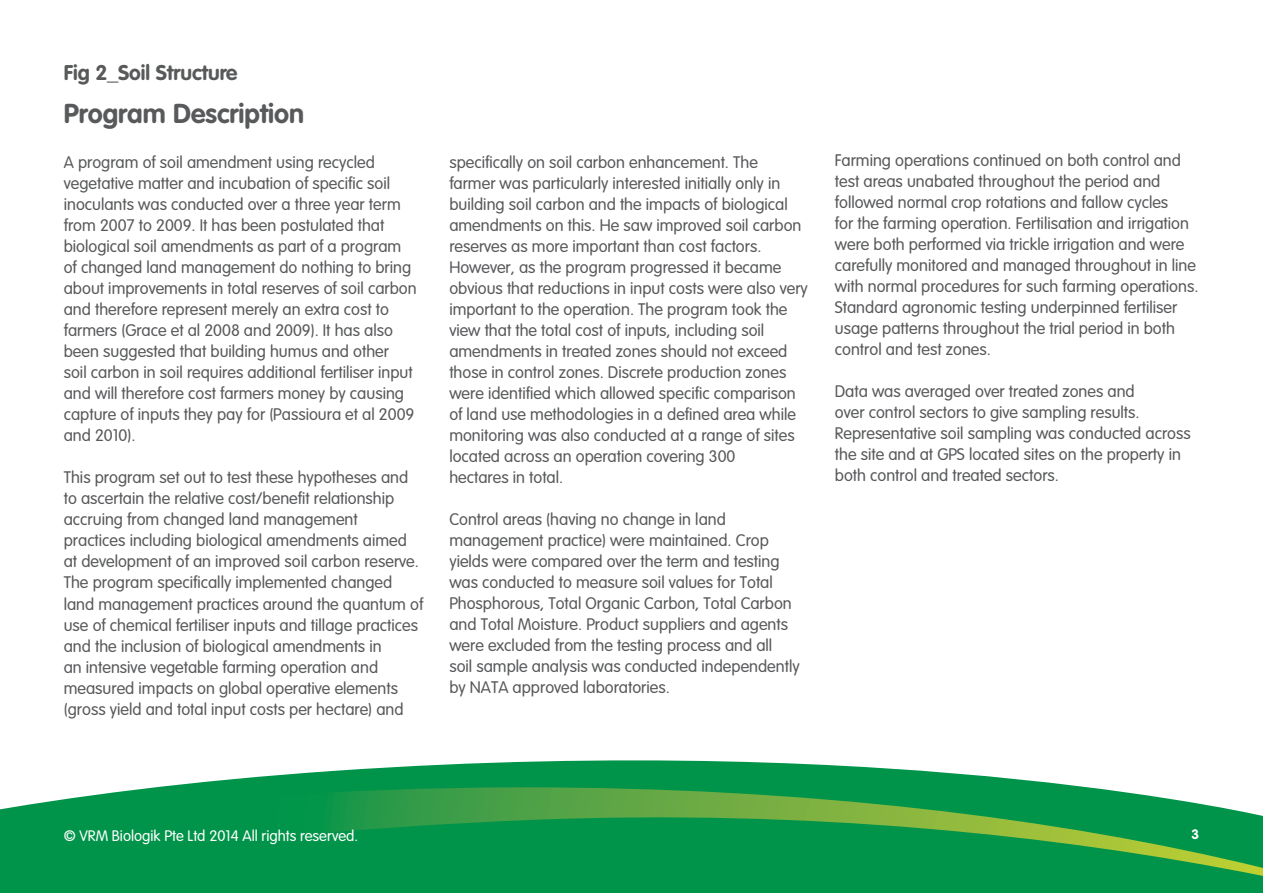
<style>
.page{position:relative;width:1263px;height:893px;background:#fff}
.page>*{position:absolute;margin:0;border:0;box-sizing:border-box;transform-origin:0 0}
.t1{font:700 27px "VAG Rounded";color:#58595b}
.t2{font:700 21px "VAG Rounded";color:#58595b}
.t3{font:300 16.5px/21px "VAG Rounded";color:#58595b}
.t4{font:300 15px "VAG Rounded";color:#fff}
.t5{font:700 13.5px "VAG Rounded";color:#fff}
</style>
<div class="page">
<svg style="left:0;top:760px;width:1263px;height:133px;fill:#00944a"></svg>
<svg style="left:0;top:787px;width:1263px;height:89px;background:#1d9c4f"></svg>
<p class="t2" style="left:64px;top:60px;width:175px">Fig 2_Soil Structure</p>
<h1 class="t1" style="left:64px;top:98px;width:242px">Program Description</h1>
<p class="t3" style="left:64px;top:153px;width:354px">A program of soil amendment using recycled vegetative matter and incubation of specific soil inoculants was conducted over a three year term from 2007 to 2009. It has been postulated that biological soil amendments as part of a program of changed land management do nothing to bring about improvements in total reserves of soil carbon and therefore represent merely an extra cost to farmers (Grace et al 2008 and 2009). It has also been suggested that building humus and other<br>soil carbon in soil requires additional fertiliser input and will therefore cost farmers money by causing capture of inputs they pay for (Passioura et al 2009 and 2010).</p>
<p class="t3" style="left:64px;top:468px;width:361px">This program set out to test these hypotheses and to ascertain the relative cost/benefit relationship accruing from changed land management practices including biological amendments aimed at development of an improved soil carbon reserve.<br>The program specifically implemented changed land management practices around the quantum of use of chemical fertiliser inputs and tillage practices and the inclusion of biological amendments in<br>an intensive vegetable farming operation and measured impacts on global operative elements (gross yield and total input costs per hectare) and</p>
<p class="t3" style="left:449px;top:152px;width:360px">specifically on soil carbon enhancement. The farmer was particularly interested initially only in building soil carbon and the impacts of biological amendments on this. He saw improved soil carbon reserves as more important than cost factors.<br>However, as the program progressed it became obvious that reductions in input costs were also very important to the operation. The program took the view that the total cost of inputs, including soil amendments in treated zones should not exceed those in control zones. Discrete production zones were identified which allowed specific comparison of land use methodologies in a defined area while monitoring was also conducted at a range of sites located across an operation covering 300<br>hectares in total.</p>
<p class="t3" style="left:449px;top:509px;width:352px">Control areas (having no change in land management practice) were maintained. Crop yields were compared over the term and testing was conducted to measure soil values for Total Phosphorous, Total Organic Carbon, Total Carbon and Total Moisture. Product suppliers and agents were excluded from the testing process and all<br>soil sample analysis was conducted independently by NATA approved laboratories.</p>
<p class="t3" style="left:835px;top:150px;width:365px">Farming operations continued on both control and test areas unabated throughout the period and followed normal crop rotations and fallow cycles<br>for the farming operation. Fertilisation and irrigation were both performed via trickle irrigation and were carefully monitored and managed throughout in line with normal procedures for such farming operations.<br>Standard agronomic testing underpinned fertiliser usage patterns throughout the trial period in both control and test zones.</p>
<p class="t3" style="left:835px;top:381px;width:357px">Data was averaged over treated zones and<br>over control sectors to give sampling results.<br>Representative soil sampling was conducted across the site and at GPS located sites on the property in both control and treated sectors.</p>
<p class="t4" style="left:64px;top:827px;width:296px">© VRM Biologik Pte Ltd 2014 All rights reserved.</p>
<p class="t5" style="left:1191px;top:827px;width:9px">3</p>
</div>
